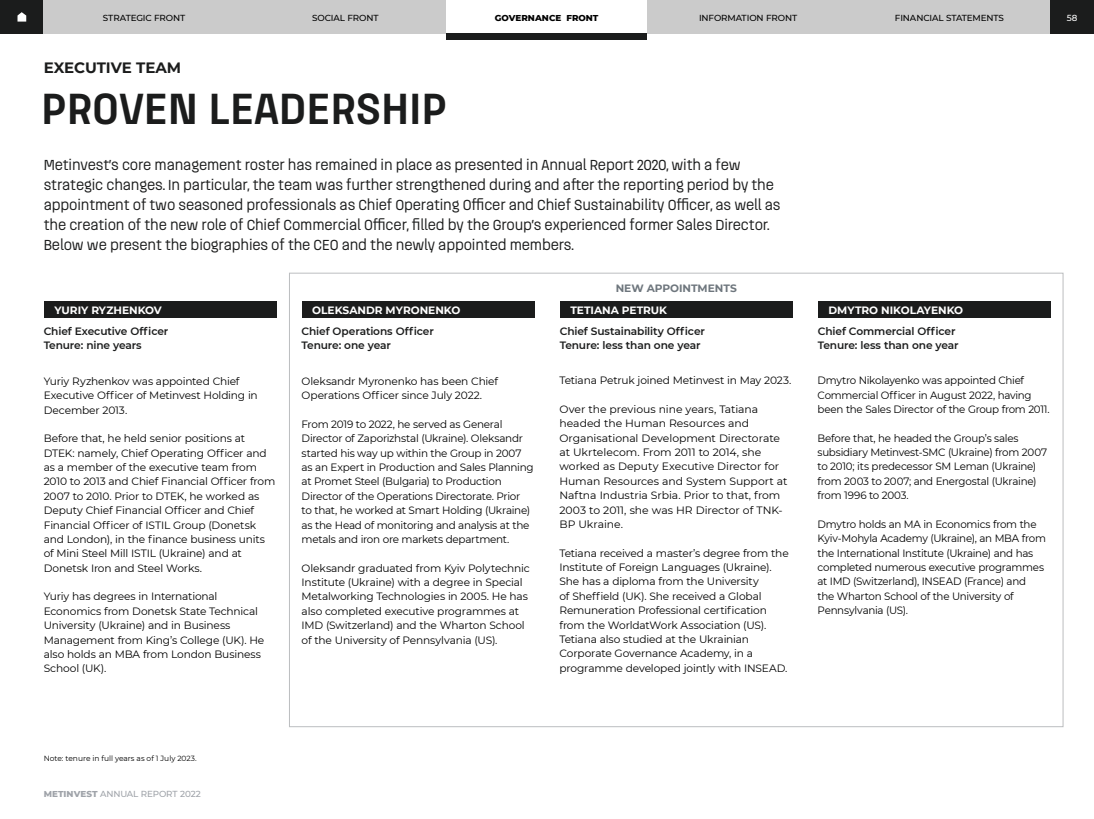
<style>
.page{position:relative;width:1094px;height:819px;background:#fff}
.page>*{position:absolute;margin:0;border:0;box-sizing:border-box;transform-origin:0 0}
.t1{font:700 45px "Azovsteel";letter-spacing:.01em;color:#1b1c1c}
.t2{font:15px/20px "Azovsteel";letter-spacing:-.01em;color:#1b1c1c}
.t3{font:700 15px "Montserrat";letter-spacing:-.005em;color:#1b1c1c}
.t4{font:10.62px/14.4px "Montserrat";letter-spacing:-.02em;color:#000}
.t5{font:600 10.62px/14.4px "Montserrat";letter-spacing:-.01em;color:#1b1c1c}
.t6{font:700 10.62px "Montserrat";letter-spacing:-.005em;color:#fff}
.t7{font:700 10.62px "Montserrat";letter-spacing:-.005em;color:#6e767d}
.t8{font:500 8.75px "Montserrat";letter-spacing:-.01em;color:#000}
.t9{font:500 8.75px "Montserrat";letter-spacing:-.01em;color:#9fa3a9}
.t10{font:800 8.75px "Montserrat";letter-spacing:.005em;color:#000}
.t11{font:500 8.75px "Montserrat";color:#fff}
.t12{font:7.5px "Montserrat";color:#000}
.s1{font-weight:800}
</style>
<div class="page">
<div style="left:44px;top:301px;width:233px;height:17px;background:#1b1c1c"></div>
<div style="left:302px;top:301px;width:232px;height:17px;background:#1b1c1c"></div>
<div style="left:560px;top:301px;width:232px;height:17px;background:#1b1c1c"></div>
<div style="left:818px;top:301px;width:232px;height:17px;background:#1b1c1c"></div>
<div style="left:1050px;top:0;width:44px;height:34px;background:#1b1c1c"></div>
<div style="left:0;top:0;width:44px;height:34px;background:#1b1c1c"></div>
<div style="left:44px;top:0;width:1006px;height:34px;background:#cbcbcb"></div>
<div style="left:446px;top:0;width:201px;height:34px;background:#fff"></div>
<div style="left:446px;top:34px;width:201px;height:6px;background:#1b1c1c"></div>
<svg style="left:18px;top:12px;width:8px;height:10px"></svg>
<p class="t8" style="left:103px;top:12px;width:84px">STRATEGIC FRONT</p>
<p class="t8" style="left:312px;top:12px;width:68px">SOCIAL FRONT</p>
<p class="t10" style="left:495px;top:11px;width:105px">GOVERNANCE FRONT</p>
<p class="t8" style="left:699px;top:12px;width:100px">INFORMATION FRONT</p>
<p class="t8" style="left:895px;top:12px;width:111px">FINANCIAL STATEMENTS</p>
<p class="t11" style="left:1067px;top:12px;width:12px">58</p>
<h2 class="t3" style="left:44px;top:57px;width:139px">EXECUTIVE TEAM</h2>
<h1 class="t1" style="left:41px;top:83px;width:407px">PROVEN LEADERSHIP</h1>
<p class="t2" style="left:44px;top:154px;width:738px">Metinvest’s core management roster has remained in place as presented in Annual Report 2020, with a few strategic changes. In particular, the team was further strengthened during and after the reporting period by the appointment of two seasoned professionals as Chief Operating Officer and Chief Sustainability Officer, as well as the creation of the new role of Chief Commercial Officer, filled by the Group’s experienced former Sales Director.<br>Below we present the biographies of the CEO and the newly appointed members.</p>
<p class="t6" style="left:54px;top:302px;width:109px">YURIY RYZHENKOV</p>
<p class="t5" style="left:44px;top:323px;width:126px">Chief Executive Officer<br>Tenure: nine years</p>
<p class="t4" style="left:44px;top:373px;width:216px">Yuriy Ryzhenkov was appointed Chief<br>Executive Officer of Metinvest Holding in<br>December 2013.</p>
<p class="t4" style="left:44px;top:431px;width:233px">Before that, he held senior positions at DTEK: namely, Chief Operating Officer and as a member of the executive team from 2010 to 2013 and Chief Financial Officer from 2007 to 2010. Prior to DTEK, he worked as Deputy Chief Financial Officer and Chief Financial Officer of ISTIL Group (Donetsk and London), in the finance business units of Mini Steel Mill ISTIL (Ukraine) and at Donetsk Iron and Steel Works.</p>
<p class="t4" style="left:44px;top:589px;width:222px">Yuriy has degrees in International Economics from Donetsk State Technical University (Ukraine) and in Business Management from King’s College (UK). He also holds an MBA from London Business School (UK).</p>
<p class="t6" style="left:312px;top:302px;width:150px">OLEKSANDR MYRONENKO</p>
<p class="t5" style="left:302px;top:323px;width:134px">Chief Operations Officer<br>Tenure: one year</p>
<p class="t4" style="left:302px;top:373px;width:198px">Oleksandr Myronenko has been Chief<br>Operations Officer since July 2022.</p>
<p class="t4" style="left:302px;top:416px;width:233px">From 2019 to 2022, he served as General Director of Zaporizhstal (Ukraine). Oleksandr started his way up within the Group in 2007 as an Expert in Production and Sales Planning at Promet Steel (Bulgaria) to Production Director of the Operations Directorate. Prior<br>to that, he worked at Smart Holding (Ukraine) as the Head of monitoring and analysis at the metals and iron ore markets department.</p>
<p class="t4" style="left:302px;top:560px;width:230px">Oleksandr graduated from Kyiv Polytechnic Institute (Ukraine) with a degree in Special Metalworking Technologies in 2005. He has also completed executive programmes at IMD (Switzerland) and the Wharton School of the University of Pennsylvania (US).</p>
<p class="t7" style="left:616px;top:281px;width:123px">NEW APPOINTMENTS</p>
<p class="t6" style="left:570px;top:303px;width:98px">TETIANA PETRUK</p>
<p class="t5" style="left:560px;top:323px;width:147px">Chief Sustainability Officer<br>Tenure: less than one year</p>
<p class="t4" style="left:559px;top:373px;width:234px">Tetiana Petruk joined Metinvest in May 2023.</p>
<p class="t4" style="left:559px;top:401px;width:229px">Over the previous nine years, Tatiana headed the Human Resources and Organisational Development Directorate at Ukrtelecom. From 2011 to 2014, she worked as Deputy Executive Director for Human Resources and System Support at Naftna Industria Srbia. Prior to that, from 2003 to 2011, she was HR Director of TNK-BP Ukraine.</p>
<p class="t4" style="left:559px;top:545px;width:231px">Tetiana received a master’s degree from the Institute of Foreign Languages (Ukraine).<br>She has a diploma from the University<br>of Sheffield (UK). She received a Global Remuneration Professional certification from the WorldatWork Association (US).<br>Tetiana also studied at the Ukrainian Corporate Governance Academy, in a programme developed jointly with INSEAD.</p>
<p class="t6" style="left:828px;top:303px;width:136px">DMYTRO NIKOLAYENKO</p>
<p class="t5" style="left:818px;top:323px;width:142px">Chief Commercial Officer<br>Tenure: less than one year</p>
<p class="t4" style="left:817px;top:373px;width:234px">Dmytro Nikolayenko was appointed Chief<br>Commercial Officer in August 2022, having been the Sales Director of the Group from 2011.</p>
<p class="t4" style="left:817px;top:430px;width:231px">Before that, he headed the Group’s sales subsidiary Metinvest-SMC (Ukraine) from 2007 to 2010; its predecessor SM Leman (Ukraine) from 2003 to 2007; and Energostal (Ukraine) from 1996 to 2003.</p>
<p class="t4" style="left:817px;top:516px;width:230px">Dmytro holds an MA in Economics from the Kyiv-Mohyla Academy (Ukraine), an MBA from the International Institute (Ukraine) and has completed numerous executive programmes at IMD (Switzerland), INSEAD (France) and<br>the Wharton School of the University of Pennsylvania (US).</p>
<p class="t12" style="left:44px;top:753px;width:154px">Note: tenure in full years as of 1 July 2023.</p>
<p class="t9" style="left:44px;top:788px;width:159px"><span class="s1">METINVEST</span> ANNUAL REPORT 2022</p>
</div>
